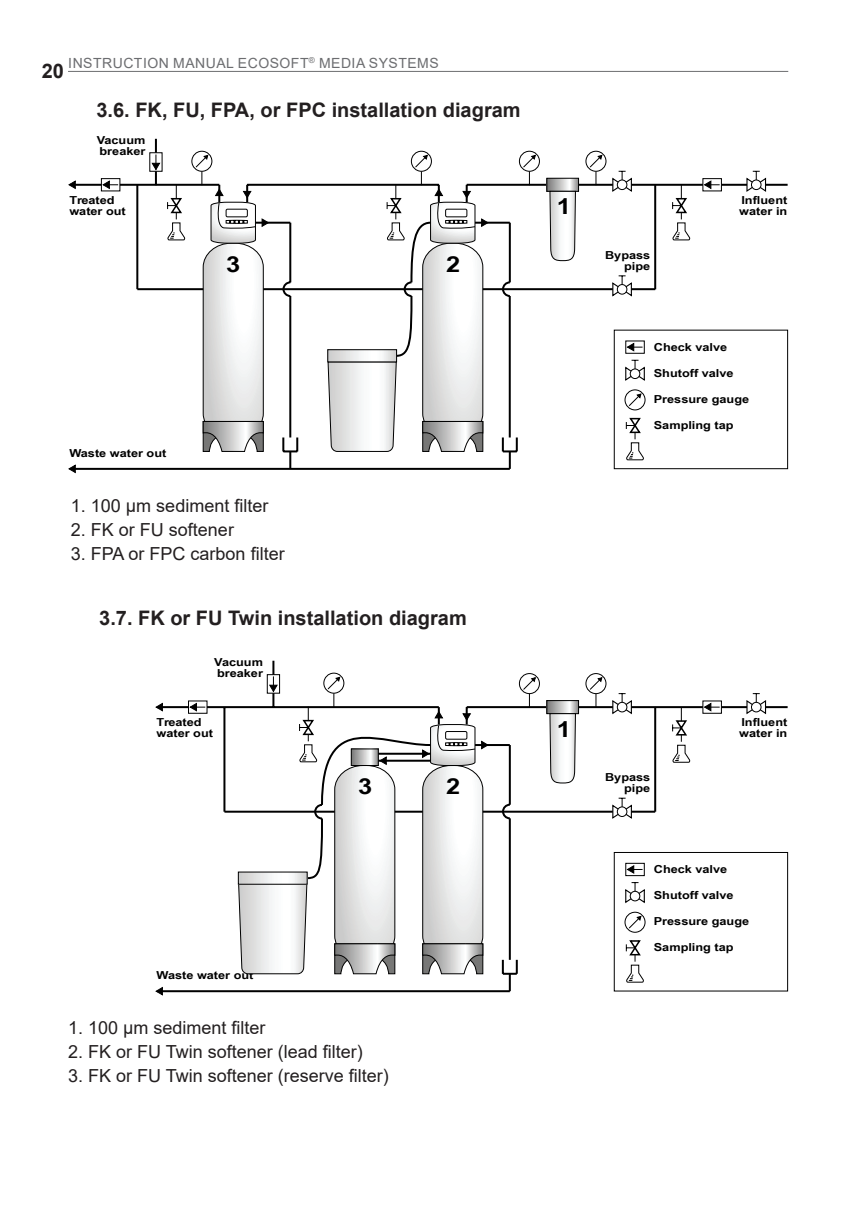
<style>
.page{position:relative;width:862px;height:1214px;background:#fff}
.page>*{position:absolute;margin:0;border:0;box-sizing:border-box;transform-origin:0 0}
.t1{font:700 22px "Arial Narrow";color:#000;scale:1.41 1}
.t2{font:700 20px "Arial";color:#231f20}
.t3{font:18px "Arial";color:#231f20}
.t4{font:14px "Arial";letter-spacing:.035em;color:#6c6d70}
.t5{font:700 11px/11px "Arial Narrow";color:#000;scale:1.41 1}
</style>
<div class="page">
<hr style="left:68px;top:71px;width:720px;height:1px;background:#6c6d70">
<hr style="left:137px;top:288px;width:518px;height:2px;background:#000">
<hr style="left:467px;top:184px;width:80px;height:2px;background:#000">
<hr style="left:578px;top:184px;width:209px;height:2px;background:#000">
<svg style="left:611px;top:171px;width:22px;height:21px"></svg>
<hr style="left:654px;top:185px;width:2px;height:104px;background:#000">
<svg style="left:611px;top:275px;width:22px;height:22px"></svg>
<svg style="left:586px;top:151px;width:20px;height:20px"></svg>
<div style="left:585px;top:151px;width:21px;height:21px;border:1px solid #000;border-radius:50%"></div>
<svg style="left:589px;top:154px;width:14px;height:30px"></svg>
<svg style="left:519px;top:151px;width:20px;height:20px"></svg>
<div style="left:519px;top:151px;width:21px;height:21px;border:1px solid #000;border-radius:50%"></div>
<svg style="left:522px;top:154px;width:15px;height:30px"></svg>
<svg style="left:217px;top:439px;width:295px;height:30px"></svg>
<svg style="left:745px;top:171px;width:22px;height:21px"></svg>
<hr style="left:70px;top:184px;width:149px;height:2px;background:#000">
<svg style="left:135px;top:138px;width:377px;height:153px"></svg>
<svg style="left:702px;top:178px;width:20px;height:13px"></svg>
<svg style="left:703px;top:180px;width:16px;height:9px"></svg>
<svg style="left:101px;top:178px;width:19px;height:13px"></svg>
<svg style="left:102px;top:180px;width:16px;height:9px"></svg>
<svg style="left:149px;top:152px;width:14px;height:20px"></svg>
<svg style="left:152px;top:154px;width:8px;height:16px"></svg>
<hr style="left:70px;top:468px;width:440px;height:2px;background:#000">
<div style="left:625px;top:340px;width:20px;height:14px;background:#fff;border:1px solid #000"></div>
<svg style="left:626px;top:343px;width:16px;height:8px"></svg>
<svg style="left:625px;top:360px;width:20px;height:21px"></svg>
<svg style="left:625px;top:390px;width:20px;height:20px"></svg>
<div style="left:624px;top:389px;width:21px;height:21px;border:1px solid #000;border-radius:50%"></div>
<svg style="left:628px;top:392px;width:14px;height:15px"></svg>
<div style="left:614px;top:329px;width:174px;height:140px;border:1px solid #000"></div>
<svg style="left:195px;top:154px;width:75px;height:298px"></svg>
<svg style="left:414px;top:154px;width:76px;height:298px"></svg>
<svg style="left:68px;top:180px;width:9px;height:10px"></svg>
<svg style="left:68px;top:464px;width:9px;height:10px"></svg>
<svg style="left:282px;top:439px;width:16px;height:13px"></svg>
<svg style="left:502px;top:437px;width:16px;height:15px"></svg>
<svg style="left:548px;top:180px;width:29px;height:10px"></svg>
<div style="left:546px;top:178px;width:33px;height:14px;border:1px solid #000"></div>
<svg style="left:549px;top:190px;width:27px;height:71px"></svg>
<svg style="left:281px;top:221px;width:231px;height:218px"></svg>
<svg style="left:327px;top:362px;width:70px;height:90px"></svg>
<svg style="left:329px;top:351px;width:66px;height:9px"></svg>
<div style="left:327px;top:349px;width:70px;height:13px;border:1px solid #000"></div>
<svg style="left:167px;top:185px;width:18px;height:56px"></svg>
<svg style="left:386px;top:185px;width:19px;height:56px"></svg>
<svg style="left:672px;top:185px;width:18px;height:56px"></svg>
<svg style="left:625px;top:417px;width:19px;height:44px"></svg>
<hr style="left:509px;top:296px;width:2px;height:141px;background:#000">
<hr style="left:224px;top:810px;width:431px;height:2px;background:#000">
<hr style="left:467px;top:706px;width:80px;height:2px;background:#000">
<hr style="left:578px;top:706px;width:209px;height:2px;background:#000">
<svg style="left:611px;top:693px;width:22px;height:22px"></svg>
<hr style="left:654px;top:707px;width:2px;height:104px;background:#000">
<svg style="left:611px;top:797px;width:22px;height:22px"></svg>
<svg style="left:586px;top:673px;width:20px;height:20px"></svg>
<div style="left:585px;top:673px;width:21px;height:21px;border:1px solid #000;border-radius:50%"></div>
<svg style="left:589px;top:676px;width:14px;height:31px"></svg>
<div style="left:519px;top:673px;width:21px;height:21px;border:1px solid #000;border-radius:50%"></div>
<svg style="left:305px;top:974px;width:207px;height:19px"></svg>
<svg style="left:745px;top:693px;width:22px;height:22px"></svg>
<hr style="left:157px;top:706px;width:282px;height:2px;background:#000">
<hr style="left:223px;top:707px;width:2px;height:104px;background:#000">
<hr style="left:272px;top:660px;width:2px;height:47px;background:#000">
<svg style="left:702px;top:700px;width:20px;height:13px"></svg>
<svg style="left:703px;top:702px;width:16px;height:9px"></svg>
<svg style="left:188px;top:700px;width:19px;height:13px"></svg>
<svg style="left:189px;top:702px;width:16px;height:9px"></svg>
<svg style="left:267px;top:674px;width:13px;height:1px"></svg>
<hr style="left:157px;top:990px;width:353px;height:2px;background:#000">
<div style="left:625px;top:862px;width:20px;height:14px;background:#fff;border:1px solid #000"></div>
<svg style="left:626px;top:865px;width:16px;height:8px"></svg>
<svg style="left:625px;top:882px;width:20px;height:22px"></svg>
<svg style="left:625px;top:912px;width:20px;height:20px"></svg>
<div style="left:624px;top:911px;width:21px;height:21px;border:1px solid #000;border-radius:50%"></div>
<svg style="left:628px;top:914px;width:14px;height:15px"></svg>
<div style="left:614px;top:851px;width:174px;height:140px;border:1px solid #000"></div>
<svg style="left:155px;top:702px;width:9px;height:10px"></svg>
<svg style="left:155px;top:986px;width:9px;height:10px"></svg>
<svg style="left:548px;top:702px;width:29px;height:10px"></svg>
<div style="left:546px;top:700px;width:33px;height:14px;border:1px solid #000"></div>
<svg style="left:549px;top:712px;width:27px;height:71px"></svg>
<div style="left:323px;top:672px;width:21px;height:21px;border:1px solid #000;border-radius:50%"></div>
<svg style="left:238px;top:675px;width:299px;height:299px"></svg>
<svg style="left:672px;top:708px;width:18px;height:55px"></svg>
<svg style="left:625px;top:940px;width:19px;height:43px"></svg>
<hr style="left:509px;top:818px;width:2px;height:141px;background:#000">
<p class="t4" style="left:68px;top:53px;width:372px">INSTRUCTION MANUAL ECOSOFT<sup>®</sup> MEDIA SYSTEMS</p>
<h2 class="t2" style="left:42px;top:57px;width:24px">20</h2>
<h2 class="t2" style="left:96px;top:95px;width:426px">3.6. FK, FU, FPA, or FPC installation diagram</h2>
<p class="t5" style="left:97px;top:134px;width:36px">Vacuum breaker</p>
<p class="t5" style="left:69px;top:194px;width:42px">Treated water out</p>
<h1 class="t1" style="left:226px;top:247px;width:12px">3</h1>
<h1 class="t1" style="left:446px;top:247px;width:12px">2</h1>
<h1 class="t1" style="left:557px;top:190px;width:12px">1</h1>
<p class="t5" style="left:69px;top:447px;width:70px">Waste water out</p>
<h3 class="t3" style="left:71px;top:493px;width:199px">1. 100 μm sediment filter</h3>
<h3 class="t3" style="left:71px;top:517px;width:165px">2. FK or FU softener</h3>
<h3 class="t3" style="left:71px;top:541px;width:215px">3. FPA or FPC carbon filter</h3>
<h2 class="t2" style="left:99px;top:604px;width:369px">3.7. FK or FU Twin installation diagram</h2>
<p class="t5" style="left:214px;top:656px;width:36px">Vacuum breaker</p>
<p class="t5" style="left:156px;top:716px;width:42px">Treated water out</p>
<p class="t5" style="left:156px;top:969px;width:70px">Waste water out</p>
<h1 class="t1" style="left:358px;top:769px;width:12px">3</h1>
<h1 class="t1" style="left:446px;top:769px;width:12px">2</h1>
<h3 class="t3" style="left:68px;top:1015px;width:199px">1. 100 μm sediment filter</h3>
<h3 class="t3" style="left:68px;top:1039px;width:296px">2. FK or FU Twin softener (lead filter)</h3>
<h3 class="t3" style="left:68px;top:1063px;width:322px">3. FK or FU Twin softener (reserve filter)</h3>
<h1 class="t1" style="left:557px;top:712px;width:12px">1</h1>
<p class="t5" style="left:605px;top:249px;width:34px;text-align:right">Bypass pipe</p>
<p class="t5" style="left:739px;top:194px;width:36px">Influent water in</p>
<p class="t5" style="left:654px;top:341px;width:54px">Check valve</p>
<p class="t5" style="left:654px;top:367px;width:58px">Shutoff valve</p>
<p class="t5" style="left:654px;top:393px;width:69px">Pressure gauge</p>
<p class="t5" style="left:654px;top:419px;width:58px">Sampling tap</p>
<p class="t5" style="left:605px;top:771px;width:34px;text-align:right">Bypass pipe</p>
<p class="t5" style="left:739px;top:716px;width:36px">Influent water in</p>
<p class="t5" style="left:654px;top:863px;width:54px">Check valve</p>
<p class="t5" style="left:654px;top:889px;width:58px">Shutoff valve</p>
<p class="t5" style="left:654px;top:915px;width:69px">Pressure gauge</p>
<p class="t5" style="left:654px;top:941px;width:58px">Sampling tap</p>
</div>
